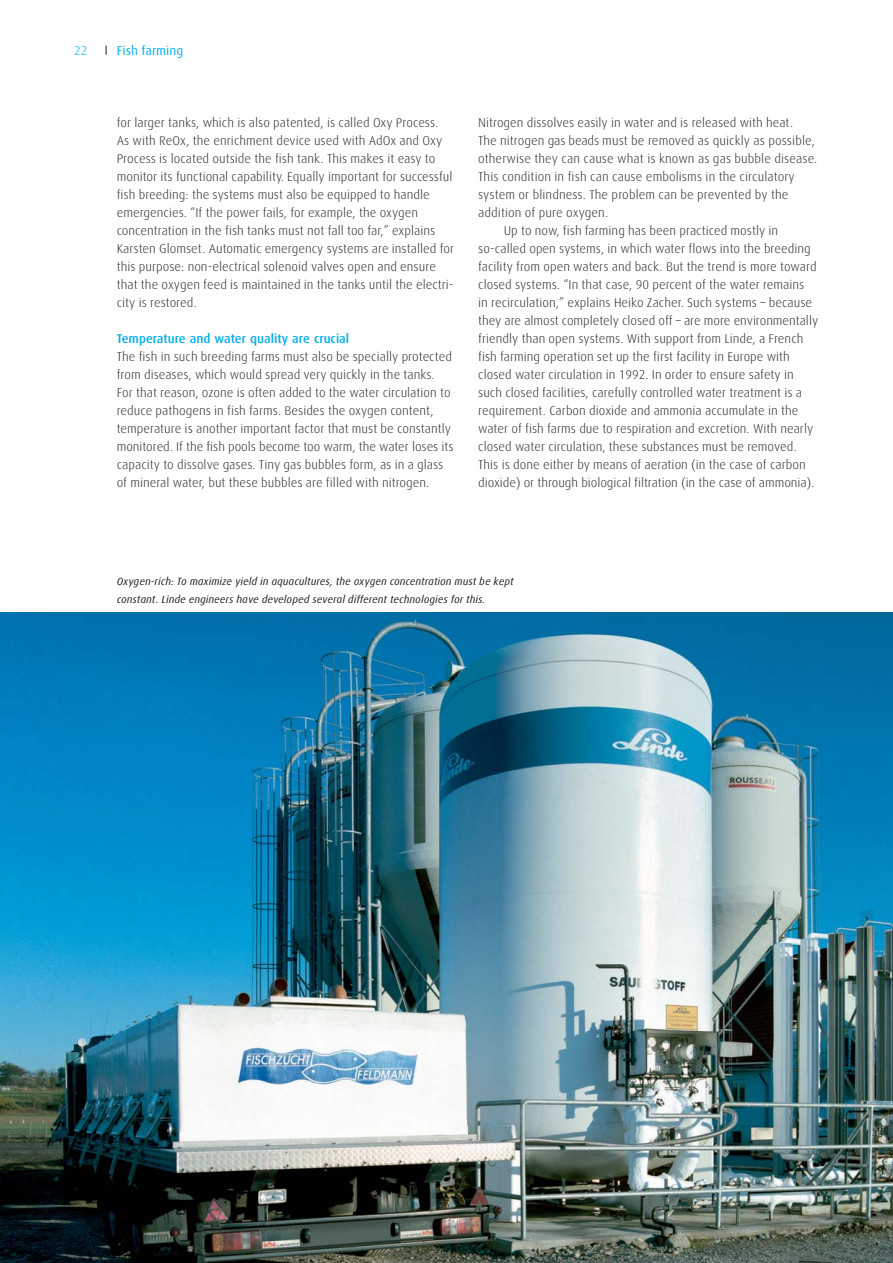
<style>
.page{position:relative;width:893px;height:1263px;background:#fff}
.page>*{position:absolute;margin:0;border:0;box-sizing:border-box;transform-origin:0 0}
.t1{font:300 12.75px/18px "Linde Dax";color:#231f20}
.t2{font:500 12.75px "Linde Dax";color:#00aeef}
.t3{font:12.75px "Linde Dax";color:#00aeef}
.t4{font:300 12.75px "Linde Dax";color:#00aeef}
.t5{font:italic 10.5px/18px "Linde Dax";color:#231f20}
</style>
<div class="page">
<img style="left:0;top:613px;width:893px;height:650px">
<p class="t4" style="left:74px;top:44px;width:15px">22</p>
<p class="t3" style="left:117px;top:44px;width:68px">Fish farming</p>
<p class="t1" style="left:117px;top:114px;width:339px">for larger tanks, which is also patented, is called Oxy Process.<br>As with ReOx, the enrichment device used with AdOx and Oxy Process is located outside the fish tank. This makes it easy to monitor its functional capability. Equally important for successful fish breeding: the systems must also be equipped to handle emergencies. “If the power fails, for example, the oxygen concentration in the fish tanks must not fall too far,” explains Karsten Glomset. Automatic emergency systems are installed for this purpose: non-electrical solenoid valves open and ensure that the oxygen feed is maintained in the tanks until the electri&shy;city is restored.</p>
<p class="t2" style="left:117px;top:332px;width:234px">Temperature and water quality are crucial</p>
<p class="t1" style="left:117px;top:348px;width:338px">The fish in such breeding farms must also be specially protected from diseases, which would spread very quickly in the tanks.<br>For that reason, ozone is often added to the water circulation to reduce pathogens in fish farms. Besides the oxygen content, temperature is another important factor that must be constantly monitored. If the fish pools become too warm, the water loses its capacity to dissolve gases. Tiny gas bubbles form, as in a glass of mineral water, but these bubbles are filled with nitrogen.</p>
<p class="t1" style="left:478px;top:114px;width:316px">Nitrogen dissolves easily in water and is released with heat.</p>
<p class="t1" style="left:478px;top:132px;width:338px">The nitrogen gas beads must be removed as quickly as possible,</p>
<p class="t1" style="left:478px;top:150px;width:341px">otherwise they can cause what is known as gas bubble disease.</p>
<p class="t1" style="left:478px;top:168px;width:318px">This condition in fish can cause embolisms in the circulatory</p>
<p class="t1" style="left:478px;top:186px;width:312px">system or blindness. The problem can be prevented by the</p>
<p class="t1" style="left:478px;top:204px;width:131px">addition of pure oxygen.</p>
<p class="t1" style="left:504px;top:222px;width:276px">Up to now, fish farming has been practiced mostly in</p>
<p class="t1" style="left:478px;top:240px;width:334px">so-called open systems, in which water flows into the breeding</p>
<p class="t1" style="left:478px;top:258px;width:340px">facility from open waters and back. But the trend is more toward</p>
<p class="t1" style="left:478px;top:276px;width:328px">closed systems. “In that case, 90 percent of the water remains</p>
<p class="t1" style="left:478px;top:294px;width:336px">in recirculation,” explains Heiko Zacher. Such systems – because</p>
<p class="t1" style="left:478px;top:312px;width:342px">they are almost completely closed off – are more environmentally</p>
<p class="t1" style="left:478px;top:330px;width:327px">friendly than open systems. With support from Linde, a French</p>
<p class="t1" style="left:478px;top:348px;width:313px">fish farming operation set up the first facility in Europe with</p>
<p class="t1" style="left:478px;top:366px;width:317px">closed water circulation in 1992. In order to ensure safety in</p>
<p class="t1" style="left:478px;top:384px;width:326px">such closed facilities, carefully controlled water treatment is a</p>
<p class="t1" style="left:478px;top:402px;width:322px">requirement. Carbon dioxide and ammonia accumulate in the</p>
<p class="t1" style="left:478px;top:420px;width:337px">water of fish farms due to respiration and excretion. With nearly</p>
<p class="t1" style="left:478px;top:438px;width:320px">closed water circulation, these substances must be removed.</p>
<p class="t1" style="left:478px;top:456px;width:329px">This is done either by means of aeration (in the case of carbon</p>
<p class="t1" style="left:478px;top:474px;width:338px">dioxide) or through biological filtration (in the case of ammonia).</p>
<p class="t5" style="left:117px;top:573px;width:398px">Oxygen-rich: To maximize yield in aquacultures, the oxygen concentration must be kept constant. Linde engineers have developed several different technologies for this.</p>
</div>
